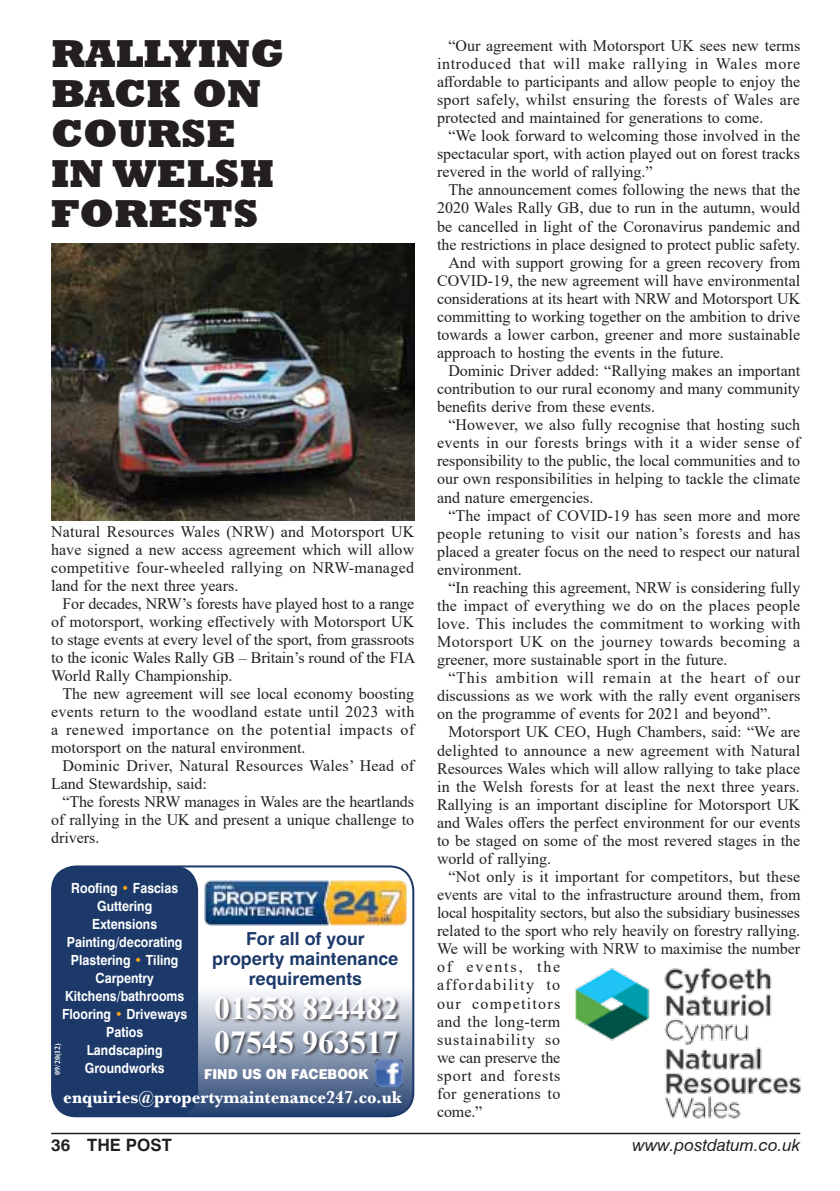
<style>
.page{position:relative;width:840px;height:1191px;background:#fff}
.page>*{position:absolute;margin:0;border:0;box-sizing:border-box;transform-origin:0 0}
.t1{font:800 40px/40px "Rockwell";color:#231f20}
.t2{font:700 32px/34px "Times New Roman";color:#fff}
.t3{font:700 18px/20px "Vetica";color:#1c3969;text-align:center}
.t4{font:700 18px "Baskerville";color:#fff;scale:.93 1}
.t5{font:italic 17px "Vetica";color:#231f20}
.t6{font:700 17px "Vetica";color:#231f20}
.t7{font:16px/18px "Times New Roman";color:#231f20;text-align:justify}
.t8{font:16px "Times New Roman";letter-spacing:.025em;color:#231f20}
.t9{font:16px "Times New Roman";letter-spacing:.02em;color:#231f20}
.t10{font:16px "Times New Roman";letter-spacing:.05em;color:#231f20}
.t11{font:16px "Times New Roman";letter-spacing:.06em;color:#231f20}
.t12{font:16px "Times New Roman";letter-spacing:.09em;color:#231f20}
.t13{font:16px "Times New Roman";letter-spacing:.045em;color:#231f20}
.t14{font:16px "Times New Roman";letter-spacing:.08em;color:#231f20}
.t15{font:16px "Times New Roman";letter-spacing:.115em;color:#231f20}
.t16{font:700 14px/18px "Vetica";color:#fff;text-align:center;scale:.89 1}
.t17{font:900 14px "Vetica";color:#fff;scale:.92 1}
.t18{font:700 8px "Times New Roman";color:#fff}
.s1{color:#faa71a}
</style>
<div class="page">
<div style="left:52px;top:866px;width:146px;height:250px;background:#1c3969;border-radius:24px"></div>
<svg style="left:185px;top:987px;width:228px;height:129px"></svg>
<div style="left:51px;top:865px;width:363px;height:252px;border:2px solid #1c3969;border-radius:24px"></div>
<img style="left:204px;top:880px;width:202px;height:45px">
<div style="left:215px;top:997px;width:186px;height:60px;background:#231f20;opacity:.75"></div>
<img style="left:375px;top:1059px;width:27px;height:27px">
<img style="left:51px;top:244px;width:363px;height:276px">
<img style="left:575px;top:968px;width:226px;height:151px">
<hr style="left:51px;top:1132px;width:748px;height:2px;background:#231f20">
<h1 class="t1" style="left:51px;top:35px;width:234px">RALLYING<br>BACK ON<br>COURSE<br>IN WELSH<br>FORESTS</h1>
<p class="t7" style="left:51px;top:522px;width:364px">Natural Resources Wales (NRW) and Motorsport UK have signed a new access agreement which will allow competitive four-wheeled rallying on NRW-managed land for the next three years.</p>
<p class="t7" style="left:51px;top:594px;width:365px;text-indent:11px">For decades, NRW’s forests have played host to a range of motorsport, working effectively with Motorsport UK to stage events at every level of the sport, from grassroots to the iconic Wales Rally GB – Britain’s round of the FIA World Rally Championship.</p>
<p class="t7" style="left:51px;top:684px;width:364px;text-indent:11px">The new agreement will see local economy boosting events return to the woodland estate until 2023 with a renewed importance on the potential impacts of motorsport on the natural environment.</p>
<p class="t7" style="left:51px;top:756px;width:364px;text-indent:11px">Dominic Driver, Natural Resources Wales’ Head of<br>Land Stewardship, said:</p>
<p class="t7" style="left:51px;top:792px;width:364px;text-indent:11px">“The forests NRW manages in Wales are the heartlands of rallying in the UK and present a unique challenge to drivers.</p>
<p class="t16" style="left:62px;top:879px;width:142px">Roofing <span class="s1">•</span> Fascias<br>Guttering<br>Extensions<br>Painting/decorating<br>Plastering <span class="s1">•</span> Tiling<br>Carpentry<br>Kitchens/bathrooms<br>Flooring <span class="s1">•</span> Driveways<br>Patios<br>Landscaping<br>Groundworks</p>
<p class="t4" style="left:63px;top:1086px;width:365px">enquiries@propertymaintenance247.co.uk</p>
<p class="t3" style="left:212px;top:928px;width:188px">For all of your property maintenance requirements</p>
<h2 class="t2" style="left:214px;top:990px;width:186px">01558 824482<br>07545 963517</h2>
<p class="t18" style="left:52px;top:1074px;width:33px;rotate:-90deg">09/20(12)</p>
<p class="t17" style="left:204px;top:1065px;width:178px">FIND US ON FACEBOOK</p>
<p class="t7" style="left:437px;top:36px;width:364px;text-indent:11px">“Our agreement with Motorsport UK sees new terms introduced that will make rallying in Wales more affordable to participants and allow people to enjoy the sport safely, whilst ensuring the forests of Wales are protected and maintained for generations to come.</p>
<p class="t7" style="left:437px;top:126px;width:364px;text-indent:11px">“We look forward to welcoming those involved in the spectacular sport, with action played out on forest tracks revered in the world of rallying.”</p>
<p class="t7" style="left:448px;top:180px;width:353px">The announcement comes following the news that the</p>
<p class="t7" style="left:437px;top:198px;width:364px">2020 Wales Rally GB, due to run in the autumn, would</p>
<p class="t7" style="left:437px;top:217px;width:364px">be cancelled in light of the Coronavirus pandemic and</p>
<p class="t7" style="left:437px;top:235px;width:364px">the restrictions in place designed to protect public safety.</p>
<p class="t7" style="left:448px;top:253px;width:353px">And with support growing for a green recovery from</p>
<p class="t7" style="left:437px;top:271px;width:364px">COVID-19, the new agreement will have environmental</p>
<p class="t7" style="left:437px;top:289px;width:364px">considerations at its heart with NRW and Motorsport UK</p>
<p class="t7" style="left:437px;top:307px;width:364px">committing to working together on the ambition to drive</p>
<p class="t7" style="left:437px;top:325px;width:364px">towards a lower carbon, greener and more sustainable</p>
<p class="t7" style="left:437px;top:343px;width:288px">approach to hosting the events in the future.</p>
<p class="t7" style="left:448px;top:361px;width:353px">Dominic Driver added: “Rallying makes an important</p>
<p class="t7" style="left:437px;top:379px;width:364px">contribution to our rural economy and many community</p>
<p class="t7" style="left:437px;top:397px;width:219px">benefits derive from these events.</p>
<p class="t7" style="left:448px;top:415px;width:353px">“However, we also fully recognise that hosting such</p>
<p class="t9" style="left:437px;top:432px;width:364px">events in our forests brings with it a wider sense of</p>
<p class="t7" style="left:437px;top:451px;width:364px">responsibility to the public, the local communities and to</p>
<p class="t7" style="left:437px;top:469px;width:364px">our own responsibilities in helping to tackle the climate</p>
<p class="t7" style="left:437px;top:488px;width:158px">and nature emergencies.</p>
<p class="t7" style="left:448px;top:506px;width:353px">“The impact of COVID-19 has seen more and more</p>
<p class="t8" style="left:437px;top:522px;width:365px">people retuning to visit our nation’s forests and has</p>
<p class="t7" style="left:437px;top:542px;width:364px">placed a greater focus on the need to respect our natural</p>
<p class="t7" style="left:437px;top:560px;width:86px">environment.</p>
<p class="t7" style="left:448px;top:578px;width:353px">“In reaching this agreement, NRW is considering fully</p>
<p class="t7" style="left:437px;top:596px;width:364px">the impact of everything we do on the places people</p>
<p class="t7" style="left:437px;top:614px;width:365px">love. This includes the commitment to working with</p>
<p class="t8" style="left:437px;top:630px;width:364px">Motorsport UK on the journey towards becoming a</p>
<p class="t7" style="left:437px;top:650px;width:292px">greener, more sustainable sport in the future.</p>
<p class="t10" style="left:448px;top:666px;width:353px">“This ambition will remain at the heart of our</p>
<p class="t7" style="left:437px;top:686px;width:364px">discussions as we work with the rally event organisers</p>
<p class="t7" style="left:437px;top:704px;width:335px">on the programme of events for 2021 and beyond”.</p>
<p class="t7" style="left:448px;top:722px;width:353px">Motorsport UK CEO, Hugh Chambers, said: “We are</p>
<p class="t7" style="left:437px;top:740px;width:364px">delighted to announce a new agreement with Natural</p>
<p class="t7" style="left:437px;top:758px;width:364px">Resources Wales which will allow rallying to take place</p>
<p class="t7" style="left:437px;top:777px;width:364px">in the Welsh forests for at least the next three years.</p>
<p class="t7" style="left:437px;top:795px;width:364px">Rallying is an important discipline for Motorsport UK</p>
<p class="t7" style="left:437px;top:813px;width:364px">and Wales offers the perfect environment for our events</p>
<p class="t7" style="left:437px;top:831px;width:364px">to be staged on some of the most revered stages in the</p>
<p class="t7" style="left:437px;top:849px;width:116px">world of rallying.</p>
<p class="t7" style="left:448px;top:867px;width:353px">“Not only is it important for competitors, but these</p>
<p class="t7" style="left:437px;top:885px;width:365px">events are vital to the infrastructure around them, from</p>
<p class="t7" style="left:437px;top:903px;width:364px">local hospitality sectors, but also the subsidiary businesses</p>
<p class="t7" style="left:437px;top:921px;width:364px">related to the sport who rely heavily on forestry rallying.</p>
<p class="t7" style="left:437px;top:939px;width:364px">We will be working with NRW to maximise the number</p>
<p class="t15" style="left:437px;top:955px;width:125px">of events, the</p>
<p class="t12" style="left:437px;top:973px;width:125px">affordability to</p>
<p class="t14" style="left:437px;top:992px;width:125px">our competitors</p>
<p class="t9" style="left:437px;top:1010px;width:125px">and the long-term</p>
<p class="t11" style="left:437px;top:1028px;width:125px">sustainability so</p>
<p class="t7" style="left:437px;top:1048px;width:125px">we can preserve the</p>
<p class="t13" style="left:437px;top:1064px;width:125px">sport and forests</p>
<p class="t9" style="left:437px;top:1082px;width:125px">for generations to</p>
<p class="t7" style="left:437px;top:1102px;width:47px">come.”</p>
<p class="t6" style="left:51px;top:1135px;width:122px">36 The Post</p>
<p class="t5" style="left:632px;top:1135px;width:169px">www.postdatum.co.uk</p>
</div>
